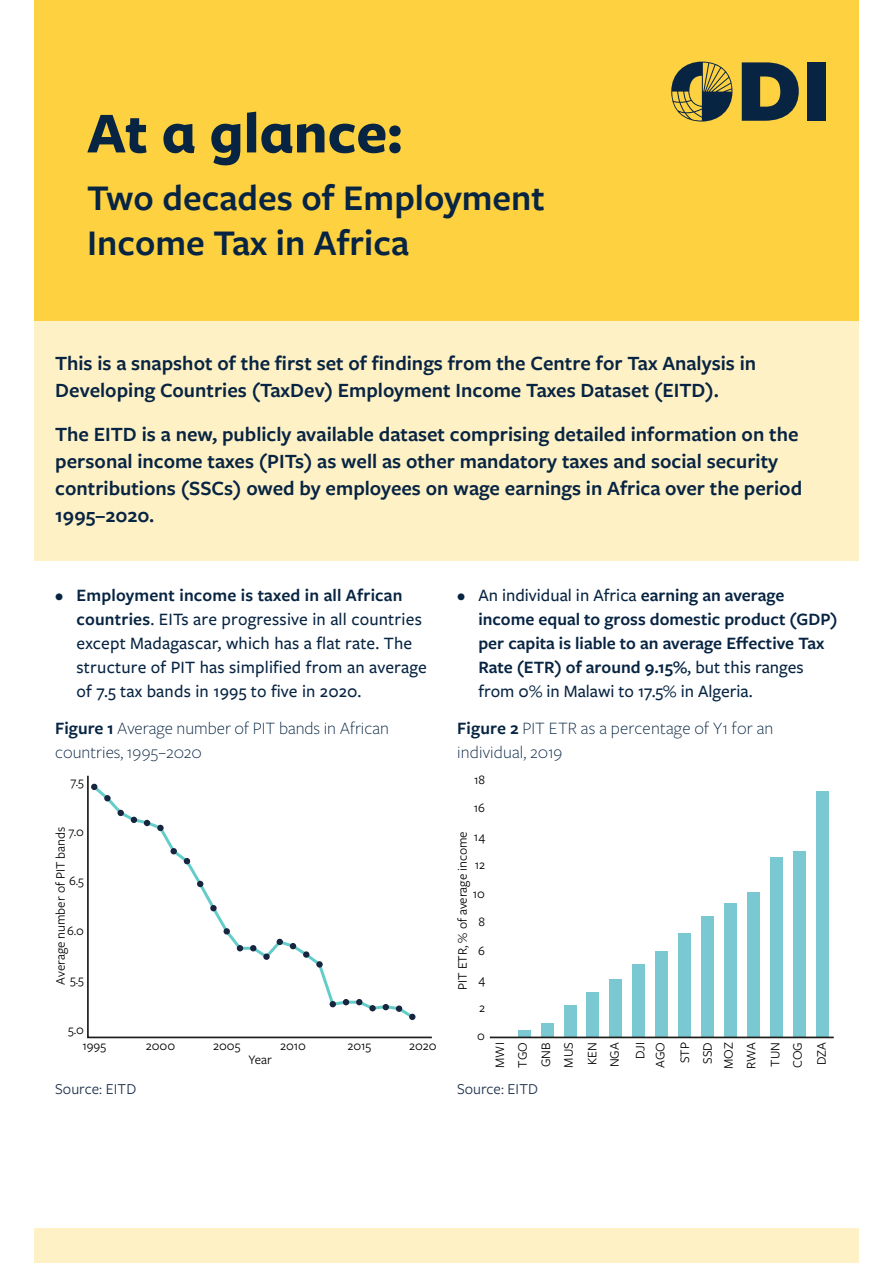
<style>
.page{position:relative;width:893px;height:1263px;background:#fff}
.page>*{position:absolute;margin:0;border:0;box-sizing:border-box;transform-origin:0 0}
.t1{font:700 60px "Freight Sans Pro";color:#072442}
.t2{font:600 37.5px/45px "Freight Sans Pro";color:#072442}
.BODY_12pt_SEMIBOLD{font:600 21px/27px "Freight Sans Pro";color:#072442}
.BULLETING_-_12pt{font:500 18px/24px "Freight Sans Pro";letter-spacing:.01em;color:#072442}
.BULLETING_-_12pt-2{font:600 18px/24px "Freight Sans Pro";color:#072442}
.Figure_title{font:300 18px/24px "Freight Sans Pro";color:#072442}
.Figure_note_source{font:15.75px "Freight Sans Pro";color:#1d2f4b}
.t3{font:13.5px/23.1px "Freight Sans Pro";color:#000;text-align:center}
.s1{font-weight:600}
.s2{font-weight:500}
</style>
<div class="page">
<div style="left:34px;top:0;width:825px;height:321px;background:#fed141"></div>
<div style="left:34px;top:321px;width:825px;height:240px;background:#fff1c6"></div>
<div style="left:34px;top:1229px;width:825px;height:34px;background:#fff1c6"></div>
<svg style="left:87px;top:775px;width:345px;height:264px"></svg>
<div style="left:816px;top:791px;width:12px;height:246px;background:#7ac9d2"></div>
<div style="left:793px;top:851px;width:13px;height:186px;background:#7ac9d2"></div>
<div style="left:770px;top:857px;width:13px;height:180px;background:#7ac9d2"></div>
<div style="left:747px;top:892px;width:13px;height:145px;background:#7ac9d2"></div>
<div style="left:724px;top:903px;width:13px;height:134px;background:#7ac9d2"></div>
<div style="left:701px;top:916px;width:13px;height:121px;background:#7ac9d2"></div>
<div style="left:678px;top:933px;width:13px;height:104px;background:#7ac9d2"></div>
<div style="left:655px;top:951px;width:13px;height:86px;background:#7ac9d2"></div>
<div style="left:632px;top:964px;width:13px;height:73px;background:#7ac9d2"></div>
<div style="left:609px;top:979px;width:13px;height:58px;background:#7ac9d2"></div>
<div style="left:587px;top:992px;width:12px;height:45px;background:#7ac9d2"></div>
<div style="left:564px;top:1005px;width:12px;height:32px;background:#7ac9d2"></div>
<div style="left:541px;top:1023px;width:12px;height:14px;background:#7ac9d2"></div>
<div style="left:518px;top:1030px;width:12px;height:7px;background:#7ac9d2"></div>
<hr style="left:490px;top:1036px;width:344px;height:2px;background:#1d1d1b">
<svg style="left:742px;top:62px;width:57px;height:59px"></svg>
<div style="left:807px;top:62px;width:19px;height:59px;background:#072442"></div>
<svg style="left:671px;top:62px;width:61px;height:60px"></svg>
<p class="t1" style="left:87px;top:92px;width:317px">At a glance:</p>
<p class="t2" style="left:87px;top:174px;width:459px">Two decades of Employment<br>Income Tax in Africa</p>
<p class="BODY_12pt_SEMIBOLD" style="left:55px;top:349px;width:702px">This is a snapshot of the first set of findings from the Centre for Tax Analysis in<br>Developing Countries (TaxDev) Employment Income Taxes Dataset (EITD).</p>
<p class="BODY_12pt_SEMIBOLD" style="left:55px;top:420px;width:748px">The EITD is a new, publicly available dataset comprising detailed information on the personal income taxes (PITs) as well as other mandatory taxes and social security contributions (SSCs) owed by employees on wage earnings in Africa over the period 1995–2020.</p>
<p class="BULLETING_-_12pt" style="left:77px;top:583px;width:352px;text-indent:-21px">• <span class="s1">Employment income is taxed in all African countries</span>. EITs are progressive in all countries except Madagascar, which has a flat rate. The structure of PIT has simplified from an average of 7.5 tax bands in 1995 to five in 2020.</p>
<p class="Figure_title" style="left:55px;top:715px;width:335px"><span class="s1">Figure 1</span> Average number of PIT bands in African countries, 1995–2020</p>
<p class="BULLETING_-_12pt-2" style="left:478px;top:583px;width:361px;text-indent:-21px"><span class="s2">• An individual in Africa</span> earning an average income equal to gross domestic product (GDP) per capita is liable to an average Effective Tax Rate (ETR) of around 9.15%<span class="s2">, but this ranges from 0% in Malawi to 17.5% in Algeria.</span></p>
<p class="Figure_title" style="left:457px;top:715px;width:318px"><span class="s1">Figure 2</span> PIT ETR as a percentage of Y1 for an individual, 2019</p>
<p class="t3" style="left:70px;top:770px;width:15px">7.5</p>
<p class="t3" style="left:474px;top:767px;width:13px">18</p>
<p class="t3" style="left:474px;top:796px;width:13px">16</p>
<p class="t3" style="left:48px;top:985px;width:159px;rotate:-90deg">Average number of PIT bands</p>
<p class="t3" style="left:69px;top:819px;width:17px">7.0</p>
<p class="t3" style="left:69px;top:869px;width:16px">6.5</p>
<p class="t3" style="left:67px;top:918px;width:18px">6.0</p>
<p class="t3" style="left:70px;top:968px;width:15px">5.5</p>
<p class="t3" style="left:450px;top:990px;width:160px;rotate:-90deg">PIT ETR, % of average income</p>
<p class="t3" style="left:474px;top:824px;width:13px">14</p>
<p class="t3" style="left:475px;top:853px;width:12px">12</p>
<p class="t3" style="left:473px;top:881px;width:14px">10</p>
<p class="t3" style="left:478px;top:910px;width:8px">8</p>
<p class="t3" style="left:478px;top:938px;width:8px">6</p>
<p class="t3" style="left:478px;top:967px;width:8px">4</p>
<p class="t3" style="left:479px;top:995px;width:7px">2</p>
<p class="t3" style="left:68px;top:1017px;width:17px">5.0</p>
<p class="t3" style="left:477px;top:1023px;width:9px">0</p>
<p class="t3" style="left:82px;top:1033px;width:25px">1995</p>
<p class="t3" style="left:146px;top:1033px;width:31px">2000</p>
<p class="t3" style="left:213px;top:1033px;width:29px">2005</p>
<p class="t3" style="left:280px;top:1033px;width:27px">2010</p>
<p class="t3" style="left:347px;top:1033px;width:25px">2015</p>
<p class="t3" style="left:409px;top:1033px;width:29px">2020</p>
<p class="t3" style="left:249px;top:1047px;width:25px">Year</p>
<p class="t3" style="left:487px;top:1068px;width:27px;text-align:justify;rotate:-90deg">MWI TGO GNB MUS KEN</p>
<p class="t3" style="left:601px;top:1067px;width:27px;line-height:25.8px;text-align:right;rotate:-90deg">NGA<br>DJI</p>
<p class="t3" style="left:647px;top:1068px;width:27px;line-height:24.6px;rotate:-90deg">AGO<br>STP</p>
<p class="t3" style="left:696px;top:1069px;width:28px;line-height:21.1px;rotate:-90deg">SSD<br>MOZ</p>
<p class="t3" style="left:739px;top:1069px;width:28px;line-height:23.9px;text-align:left;rotate:-90deg">RWA<br>TUN</p>
<p class="t3" style="left:785px;top:1068px;width:27px;line-height:24px;text-align:left;rotate:-90deg">COG<br>DZA</p>
<p class="Figure_note_source" style="left:55px;top:1078px;width:83px">Source: EITD</p>
<p class="Figure_note_source" style="left:457px;top:1078px;width:83px">Source: EITD</p>
</div>
